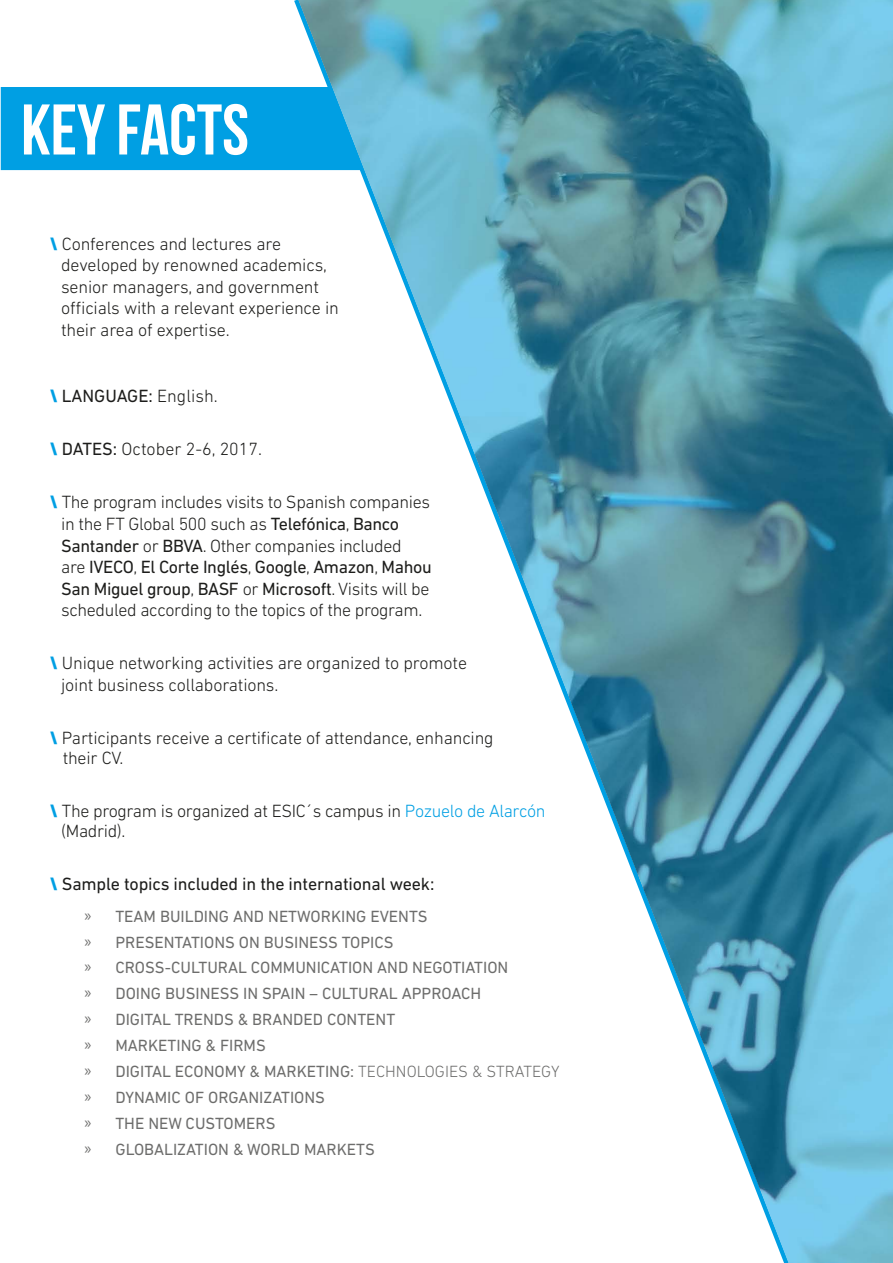
<style>
.page{position:relative;width:893px;height:1263px;background:#fff}
.page>*{position:absolute;margin:0;border:0;box-sizing:border-box;transform-origin:0 0}
.t1{font:700 71.55px "Bebas Neue";color:#fff}
.t2{font:300 18px/21.6px "DIN Next LT Pro";letter-spacing:-.01em;color:#1d1d1b}
.t3{font:18px "DIN Next LT Pro";letter-spacing:-.01em;color:#1d1d1b}
.t4{font:16.5px "DIN Next LT Pro";color:#6d6d6c}
.s1{font-weight:800;color:#009fe3}
.s2{font-weight:300}
.s3{font-weight:400}
.s4{color:#009fe3}
.s5{font-family:"Myriad Pro"}
</style>
<div class="page">
<img style="left:298px;top:0;width:595px;height:1263px">
<div style="left:1px;top:87px;width:360px;height:83px;background:#009fe3"></div>
<p class="t1" style="left:21px;top:91px;width:229px">KEY FACTS</p>
<p class="t2" style="left:61px;top:232px;width:279px;text-indent:-11px"><span class="s1">\</span> Conferences and lectures are developed by renowned academics, senior managers, and government officials with a relevant experience in their area of expertise.</p>
<p class="t3" style="left:50px;top:386px;width:169px"><span class="s1">\</span> LANGUAGE: <span class="s2">English.</span></p>
<p class="t2" style="left:50px;top:438px;width:214px"><span class="s1">\</span> <span class="s3">DATES:</span> October 2-6, 2017.</p>
<p class="t2" style="left:61px;top:491px;width:372px;text-indent:-11px"><span class="s1">\</span> The program includes visits to Spanish companies in the FT Global 500 such as <span class="s3">Telefónica</span>, <span class="s3">Banco Santander</span> or <span class="s3">BBVA</span>. Other companies included<br>are <span class="s3">IVECO</span>, <span class="s3">El Corte Inglés</span>, <span class="s3">Google</span>, <span class="s3">Amazon</span>, <span class="s3">Mahou San Miguel group</span>, <span class="s3">BASF</span> or <span class="s3">Microsoft</span>. Visits will be scheduled according to the topics of the program.</p>
<p class="t2" style="left:61px;top:652px;width:407px;text-indent:-11px"><span class="s1">\</span> Unique networking activities are organized to promote joint business collaborations.</p>
<p class="t2" style="left:63px;top:728px;width:432px;line-height:19.8px;text-indent:-13px"><span class="s1">\</span> Participants receive a certificate of attendance, enhancing their CV.</p>
<p class="t2" style="left:61px;top:801px;width:486px;line-height:19.8px;text-indent:-11px"><span class="s1">\</span> The program is organized at ESIC´s campus in <span class="s4">Pozuelo de Alarcón </span>(Madrid).</p>
<p class="t3" style="left:50px;top:873px;width:386px"><span class="s1">\</span> Sample topics included in the international week:</p>
<p class="t4" style="left:85px;top:906px;width:345px"><span class="s5">»</span> TEAM BUILDING AND NETWORKING EVENTS</p>
<p class="t4" style="left:85px;top:932px;width:310px"><span class="s5">»</span> PRESENTATIONS ON BUSINESS TOPICS</p>
<p class="t4" style="left:85px;top:958px;width:425px"><span class="s5">»</span> CROSS-CULTURAL COMMUNICATION AND NEGOTIATION</p>
<p class="t4" style="left:85px;top:984px;width:398px"><span class="s5">»</span> DOING BUSINESS IN SPAIN – CULTURAL APPROACH</p>
<p class="t4" style="left:85px;top:1010px;width:312px"><span class="s5">»</span> DIGITAL TRENDS &amp; BRANDED CONTENT</p>
<p class="t4" style="left:85px;top:1036px;width:183px"><span class="s5">»</span> MARKETING &amp; FIRMS</p>
<p class="t4" style="left:85px;top:1062px;width:476px"><span class="s5">»</span> DIGITAL ECONOMY &amp; MARKETING: <span class="s2">TECHNOLOGIES &amp; STRATEGY</span></p>
<p class="t4" style="left:85px;top:1088px;width:242px"><span class="s5">»</span> DYNAMIC OF ORGANIZATIONS</p>
<p class="t4" style="left:85px;top:1114px;width:192px"><span class="s5">»</span> THE NEW CUSTOMERS</p>
<p class="t4" style="left:85px;top:1139px;width:292px"><span class="s5">»</span> GLOBALIZATION &amp; WORLD MARKETS</p>
</div>
